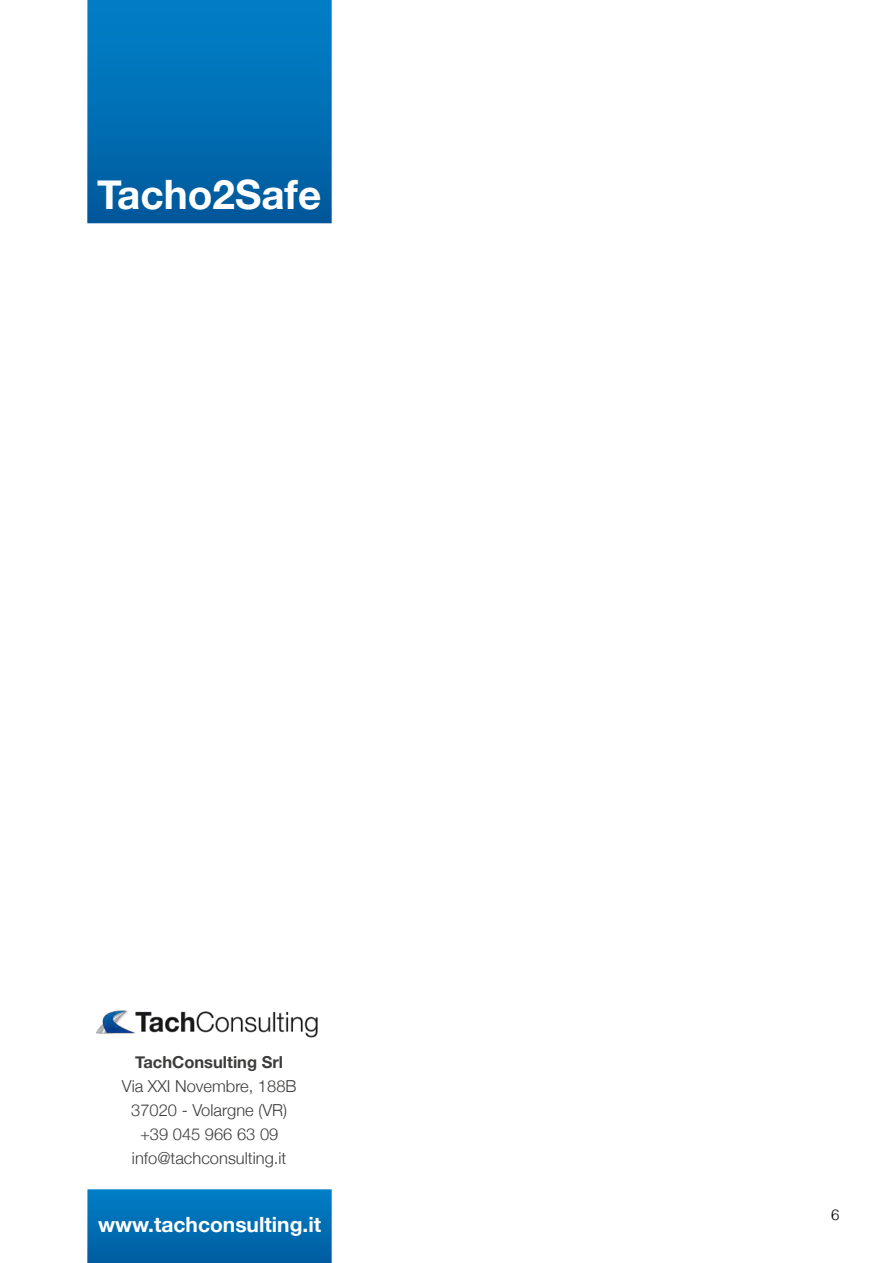
<style>
.page{position:relative;width:893px;height:1263px;background:#fff}
.page>*{position:absolute;margin:0;border:0;box-sizing:border-box;transform-origin:0 0}
.t1{font:700 40.5px "Helvetica Neue";color:#fff}
.t2{font:700 21px "Helvetica Neue";color:#fff}
.t3{font:300 16.5px/24px "Helvetica Neue";color:#3c3c3b;text-align:center}
.t4{font:700 16.5px "Helvetica Neue";color:#3c3c3b}
.t5{font:300 15px "Helvetica";color:#000}
</style>
<div class="page">
<div style="left:87px;top:0;width:245px;height:223px;background:linear-gradient(to bottom,#0082ca,#005a9d)"></div>
<div style="left:87px;top:1189px;width:245px;height:74px;background:linear-gradient(to bottom,#007fc7,#005da0)"></div>
<img style="left:96px;top:1010px;width:222px;height:28px">
<h1 class="t1" style="left:97px;top:163px;width:226px">Tacho2Safe</h1>
<p class="t4" style="left:135px;top:1049px;width:149px">TachConsulting Srl</p>
<p class="t3" style="left:122px;top:1073px;width:176px">Via XXI Novembre, 188B<br>37020 - Volargne (VR) +39 045 966 63 09 info@tachconsulting.it</p>
<p class="t2" style="left:98px;top:1208px;width:225px">www.tachconsulting.it</p>
<p class="t5" style="left:831px;top:1202px;width:10px">6</p>
</div>
